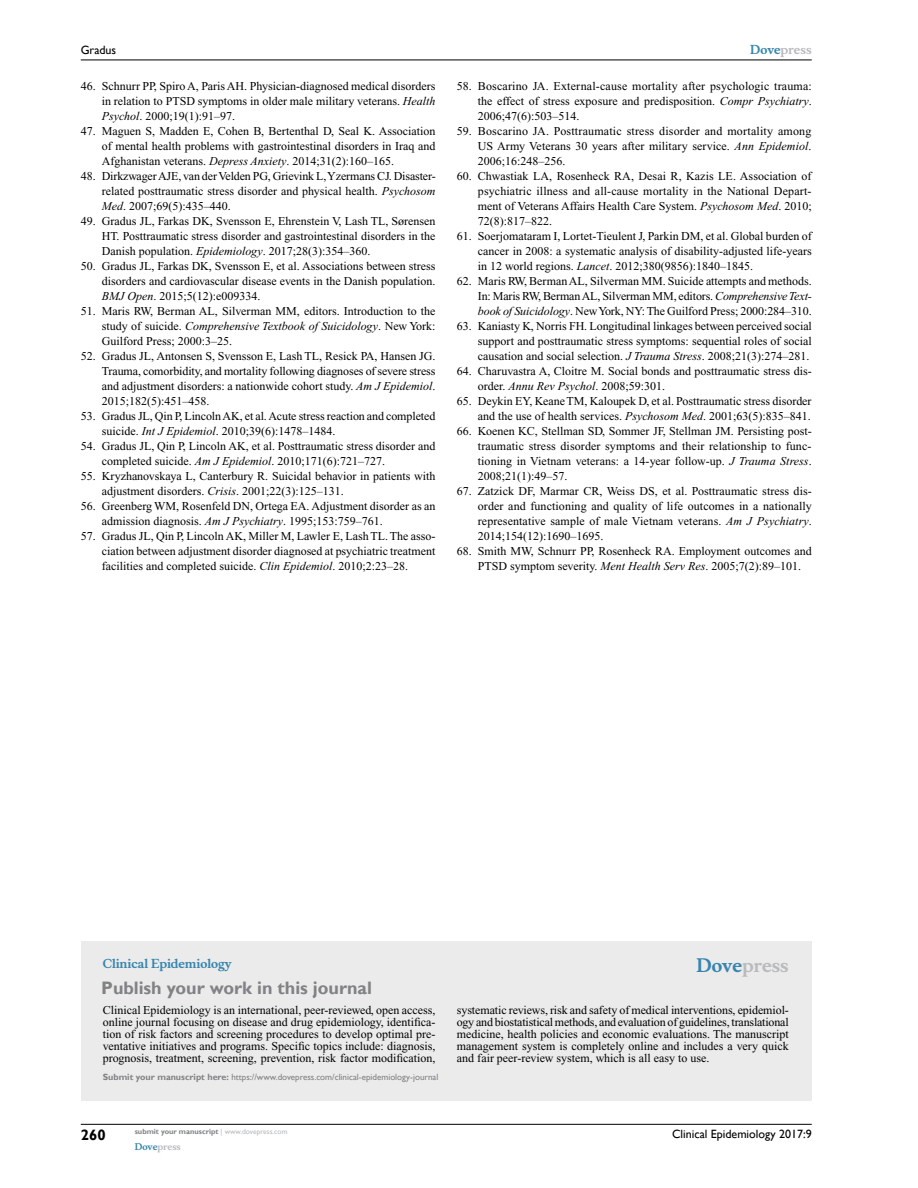
<style>
.page{position:relative;width:918px;height:1188px;background:#fff}
.page>*{position:absolute;margin:0;border:0;box-sizing:border-box;transform-origin:0 0}
.t1{font:700 18px "Gill Sans";color:#808285}
.t2{font:700 18px "Musee";color:#b8babc}
.t3{font:700 15px "Gill Sans";color:#000}
.t4{font:12px/15px "Times New Roman";color:#000;text-align:justify}
.t5{font:12px "Gill Sans";color:#000}
.t6{font:700 12px "Musee";color:#3785ad}
.t7{font:700 12px "Musee";color:#b8babc}
.t8{font:9px "Gill Sans";color:#808285}
.t9{font:700 9px "Musee";color:#b8babc}
.t10{font:700 7.5px "Gill Sans";color:#808285}
.s1{font-style:italic}
.s2{color:#3785ad}
.s3{font-weight:700}
.s4{font-weight:400;color:#b8babc}
</style>
<div class="page">
<div style="left:81px;top:941px;width:731px;height:159px;background:#ebebec"></div>
<hr style="left:81px;top:1124px;width:731px;height:1px;background:#000">
<hr style="left:81px;top:60px;width:731px;height:1px;background:#000">
<p class="t5" style="left:81px;top:43px;width:37px">Gradus</p>
<p class="t4" style="left:102px;top:79px;width:335px;text-indent:-21px">46. Schnurr PP, Spiro A, Paris AH. Physician-diagnosed medical disorders in relation to PTSD symptoms in older male military veterans. <span class="s1">Health Psychol</span>. 2000;19(1):91–97.</p>
<p class="t4" style="left:102px;top:124px;width:335px;text-indent:-21px">47. Maguen S, Madden E, Cohen B, Bertenthal D, Seal K. Association of mental health problems with gastrointestinal disorders in Iraq and Afghanistan veterans. <span class="s1">Depress Anxiety</span>. 2014;31(2):160–165.</p>
<p class="t4" style="left:102px;top:169px;width:335px;text-indent:-21px">48. Dirkzwager AJE, van der Velden PG, Grievink L, Yzermans CJ. Disaster&shy;related posttraumatic stress disorder and physical health. <span class="s1">Psychosom Med</span>. 2007;69(5):435–440.</p>
<p class="t4" style="left:102px;top:214px;width:335px;text-indent:-21px">49. Gradus JL, Farkas DK, Svensson E, Ehrenstein V, Lash TL, Sørensen HT. Posttraumatic stress disorder and gastrointestinal disorders in the Danish population. <span class="s1">Epidemiology</span>. 2017;28(3):354–360.</p>
<p class="t4" style="left:102px;top:259px;width:335px;text-indent:-21px">50. Gradus JL, Farkas DK, Svensson E, et al. Associations between stress disorders and cardiovascular disease events in the Danish population.<br><span class="s1">BMJ Open</span>. 2015;5(12):e009334.</p>
<p class="t4" style="left:102px;top:304px;width:335px;text-indent:-21px">51. Maris RW, Berman AL, Silverman MM, editors. Introduction to the study of suicide. <span class="s1">Comprehensive Textbook of Suicidology</span>. New York:<br>Guilford Press; 2000:3–25.</p>
<p class="t4" style="left:102px;top:349px;width:335px;text-indent:-21px">52. Gradus JL, Antonsen S, Svensson E, Lash TL, Resick PA, Hansen JG.<br>Trauma, comorbidity, and mortality following diagnoses of severe stress and adjustment disorders: a nationwide cohort study. <span class="s1">Am J Epidemiol</span>.<br>2015;182(5):451–458.</p>
<p class="t4" style="left:102px;top:409px;width:335px;text-indent:-21px">53. Gradus JL, Qin P, Lincoln AK, et al. Acute stress reaction and completed suicide. <span class="s1">Int J Epidemiol</span>. 2010;39(6):1478–1484.</p>
<p class="t4" style="left:102px;top:439px;width:335px;text-indent:-21px">54. Gradus JL, Qin P, Lincoln AK, et al. Posttraumatic stress disorder and completed suicide. <span class="s1">Am J Epidemiol</span>. 2010;171(6):721–727.</p>
<p class="t4" style="left:102px;top:469px;width:335px;text-indent:-21px">55. Kryzhanovskaya L, Canterbury R. Suicidal behavior in patients with adjustment disorders. <span class="s1">Crisis</span>. 2001;22(3):125–131.</p>
<p class="t4" style="left:102px;top:499px;width:335px;text-indent:-21px">56. Greenberg WM, Rosenfeld DN, Ortega EA. Adjustment disorder as an admission diagnosis. <span class="s1">Am J Psychiatry</span>. 1995;153:759–761.</p>
<p class="t4" style="left:102px;top:529px;width:335px;text-indent:-21px">57. Gradus JL, Qin P, Lincoln AK, Miller M, Lawler E, Lash TL. The asso&shy;ciation between adjustment disorder diagnosed at psychiatric treatment facilities and completed suicide. <span class="s1">Clin Epidemiol</span>. 2010;2:23–28.</p>
<p class="t7" style="left:750px;top:43px;width:63px"><span class="s2">Dove</span>press</p>
<p class="t4" style="left:478px;top:79px;width:336px;text-indent:-21px">58. Boscarino JA. External-cause mortality after psychologic trauma: the effect of stress exposure and predisposition. <span class="s1">Compr Psychiatry</span>.<br>2006;47(6):503–514.</p>
<p class="t4" style="left:478px;top:124px;width:335px;text-indent:-21px">59. Boscarino JA. Posttraumatic stress disorder and mortality among US Army Veterans 30 years after military service. <span class="s1">Ann Epidemiol</span>.<br>2006;16:248–256.</p>
<p class="t4" style="left:478px;top:169px;width:335px;text-indent:-21px">60. Chwastiak LA, Rosenheck RA, Desai R, Kazis LE. Association of psychiatric illness and all-cause mortality in the National Depart&shy;ment of Veterans Affairs Health Care System. <span class="s1">Psychosom Med</span>. 2010; 72(8):817–822.</p>
<p class="t4" style="left:478px;top:229px;width:335px;text-indent:-21px">61. Soerjomataram I, Lortet-Tieulent J, Parkin DM, et al. Global burden of cancer in 2008: a systematic analysis of disability-adjusted life-years in 12 world regions. <span class="s1">Lancet</span>. 2012;380(9856):1840–1845.</p>
<p class="t4" style="left:478px;top:274px;width:335px;text-indent:-21px">62. Maris RW, Berman AL, Silverman MM. Suicide attempts and methods.<br>In: Maris RW, Berman AL, Silverman MM, editors. <span class="s1">Comprehensive Text&shy;book of Suicidology</span>. New York, NY: The Guilford Press; 2000:284–310.</p>
<p class="t4" style="left:478px;top:319px;width:336px;text-indent:-21px">63. Kaniasty K, Norris FH. Longitudinal linkages between perceived social support and posttraumatic stress symptoms: sequential roles of social causation and social selection. <span class="s1">J Trauma Stress</span>. 2008;21(3):274–281.</p>
<p class="t4" style="left:478px;top:364px;width:335px;text-indent:-21px">64. Charuvastra A, Cloitre M. Social bonds and posttraumatic stress dis&shy;order. <span class="s1">Annu Rev Psychol</span>. 2008;59:301.</p>
<p class="t4" style="left:457px;top:394px;width:356px;text-align:right">65. Deykin EY, Keane TM, Kaloupek D, et al. Posttraumatic stress disorder and the use of health services. <span class="s1">Psychosom Med</span>. 2001;63(5):835–841.</p>
<p class="t4" style="left:478px;top:424px;width:335px;text-indent:-21px">66. Koenen KC, Stellman SD, Sommer JF, Stellman JM. Persisting post&shy;traumatic stress disorder symptoms and their relationship to func&shy;tioning in Vietnam veterans: a 14-year follow-up. <span class="s1">J Trauma Stress</span>.<br>2008;21(1):49–57.</p>
<p class="t4" style="left:478px;top:484px;width:335px;text-indent:-21px">67. Zatzick DF, Marmar CR, Weiss DS, et al. Posttraumatic stress dis&shy;order and functioning and quality of life outcomes in a nationally representative sample of male Vietnam veterans. <span class="s1">Am J Psychiatry</span>.<br>2014;154(12):1690–1695.</p>
<p class="t4" style="left:478px;top:544px;width:335px;text-indent:-21px">68. Smith MW, Schnurr PP, Rosenheck RA. Employment outcomes and<br>PTSD symptom severity. <span class="s1">Ment Health Serv Res</span>. 2005;7(2):89–101.</p>
<p class="t6" style="left:103px;top:956px;width:130px">Clinical Epidemiology</p>
<h1 class="t1" style="left:101px;top:977px;width:272px">Publish your work in this journal</h1>
<h1 class="t2" style="left:697px;top:955px;width:94px"><span class="s2">Dove</span>press</h1>
<p class="t4" style="left:103px;top:1004px;width:334px;line-height:12px">Clinical Epidemiology is an international, peer-reviewed, open access, online journal focusing on disease and drug epidemiology, identifica&shy;tion of risk factors and screening procedures to develop optimal pre&shy;ventative initiatives and programs. Specific topics include: diagnosis, prognosis, treatment, screening, prevention, risk factor modification,</p>
<p class="t4" style="left:457px;top:1004px;width:334px;line-height:12px">systematic reviews, risk and safety of medical interventions, epidemiol&shy;ogy and biostatistical methods, and evaluation of guidelines, translational medicine, health policies and economic evaluations. The manuscript management system is completely online and includes a very quick and fair peer-review system, which is all easy to use.</p>
<p class="t8" style="left:103px;top:1072px;width:337px"><span class="s3">Submit your manuscript here:</span> https://www.dovepress.com/clinical-epidemiology-journal</p>
<p class="t3" style="left:81px;top:1126px;width:26px">260</p>
<p class="t10" style="left:135px;top:1127px;width:154px">submit your manuscript <span class="s4">| www.dovepress.com</span></p>
<p class="t9" style="left:135px;top:1141px;width:48px"><span class="s2">Dove</span>press</p>
<p class="t5" style="left:672px;top:1127px;width:141px">Clinical Epidemiology 2017:9</p>
</div>
